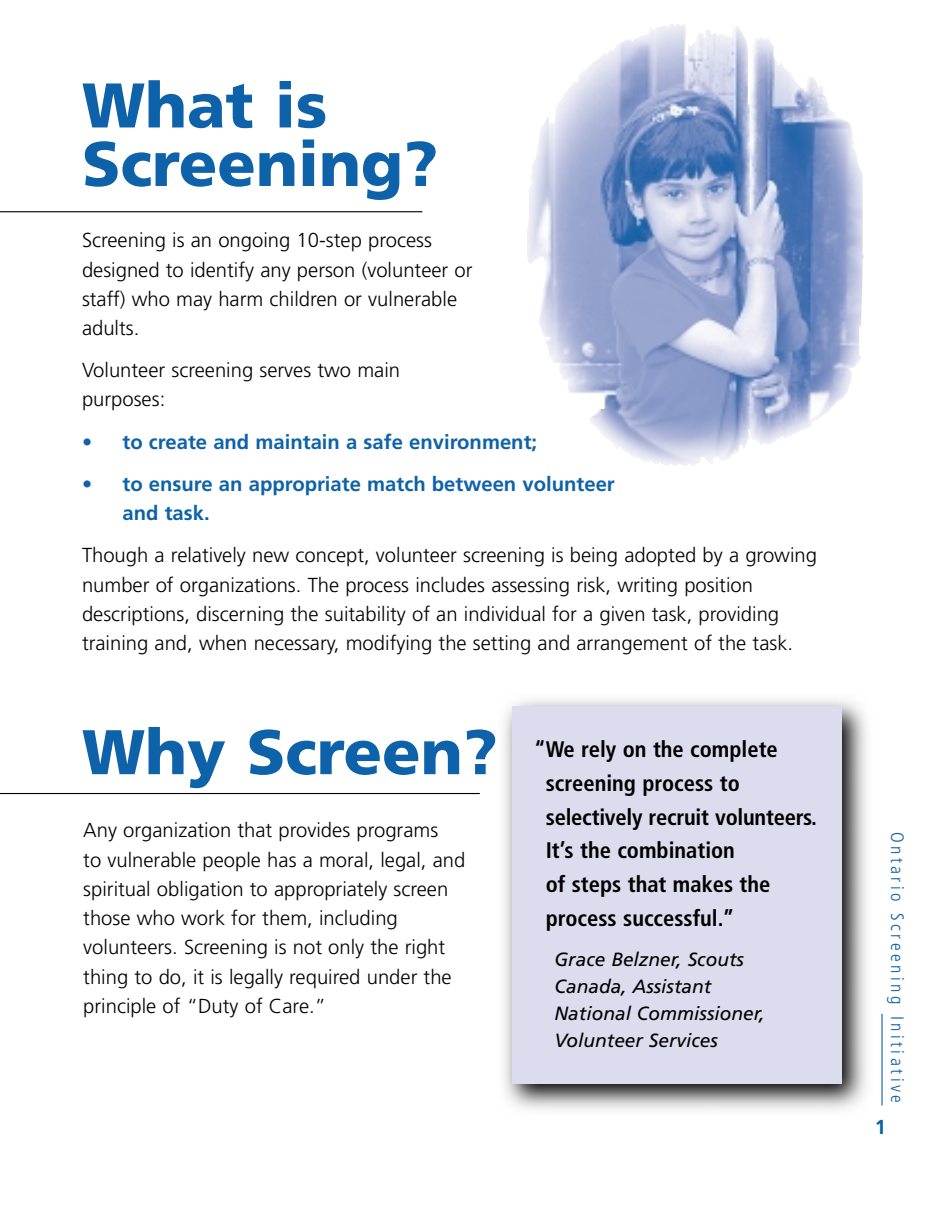
<style>
.page{position:relative;width:932px;height:1215px;background:#fff}
.page>*{position:absolute;margin:0;border:0;box-sizing:border-box;transform-origin:0 0}
.t1{font:900 63px/58.5px "Frutiger";color:#0d62a9}
.t2{font:700 condensed 22.5px/33.8px "Frutiger";color:#000}
.t3{font:300 20.25px/29.2px "Frutiger";color:#000}
.t4{font:700 20.25px/29.2px "Frutiger";color:#0d62a9}
.t5{font:italic 19.12px/27px "Frutiger";color:#000}
.t6{font:300 condensed 18px "Frutiger";letter-spacing:.19em;color:#0d62a9}
</style>
<div class="page">
<img style="left:527px;top:24px;width:337px;height:441px">
<hr style="left:0;top:211px;width:422px;height:1px;background:#000">
<hr style="left:0;top:793px;width:480px;height:1px;background:#000">
<hr style="left:881px;top:1014px;width:1px;height:91px;background:#0d62a9">
<img style="left:503px;top:699px;width:364px;height:411px">
<div style="left:511px;top:707px;width:330px;height:377px;background:#dbddee"></div>
<h1 class="t1" style="left:82px;top:81px;width:357px">What is<br>Screening?</h1>
<p class="t3" style="left:82px;top:227px;width:392px">Screening is an ongoing 10-step process designed to identify any person (volunteer or staff) who may harm children or vulnerable adults.</p>
<p class="t3" style="left:82px;top:357px;width:319px">Volunteer screening serves two main purposes:</p>
<p class="t4" style="left:82px;top:429px;width:456px">• to create and maintain a safe environment;</p>
<p class="t4" style="left:122px;top:471px;width:494px;text-indent:-40px">• to ensure an appropriate match between volunteer and task.</p>
<p class="t3" style="left:82px;top:542px;width:736px">Though a relatively new concept, volunteer screening is being adopted by a growing number of organizations. The process includes assessing risk, writing position descriptions, discerning the suitability of an individual for a given task, providing training and, when necessary, modifying the setting and arrangement of the task.</p>
<h1 class="t1" style="left:82px;top:728px;width:417px">Why Screen?</h1>
<p class="t3" style="left:83px;top:817px;width:383px">Any organization that provides programs<br>to vulnerable people has a moral, legal, and spiritual obligation to appropriately screen those who work for them, including volunteers. Screening is not only the right thing to do, it is legally required under the principle of “Duty of Care.”</p>
<p class="t2" style="left:545px;top:734px;width:273px;text-indent:-12px">“We rely on the complete screening process to selectively recruit volunteers.<br>It’s the combination<br>of steps that makes the process successful.”</p>
<p class="t5" style="left:554px;top:947px;width:212px">Grace Belzner, Scouts<br>Canada, Assistant<br>National Commissioner,<br>Volunteer Services</p>
<p class="t6" style="left:904px;top:832px;width:273px;rotate:90deg">Ontario Screening Initiative</p>
<p class="t4" style="left:874px;top:1114px;width:13px">1</p>
</div>
